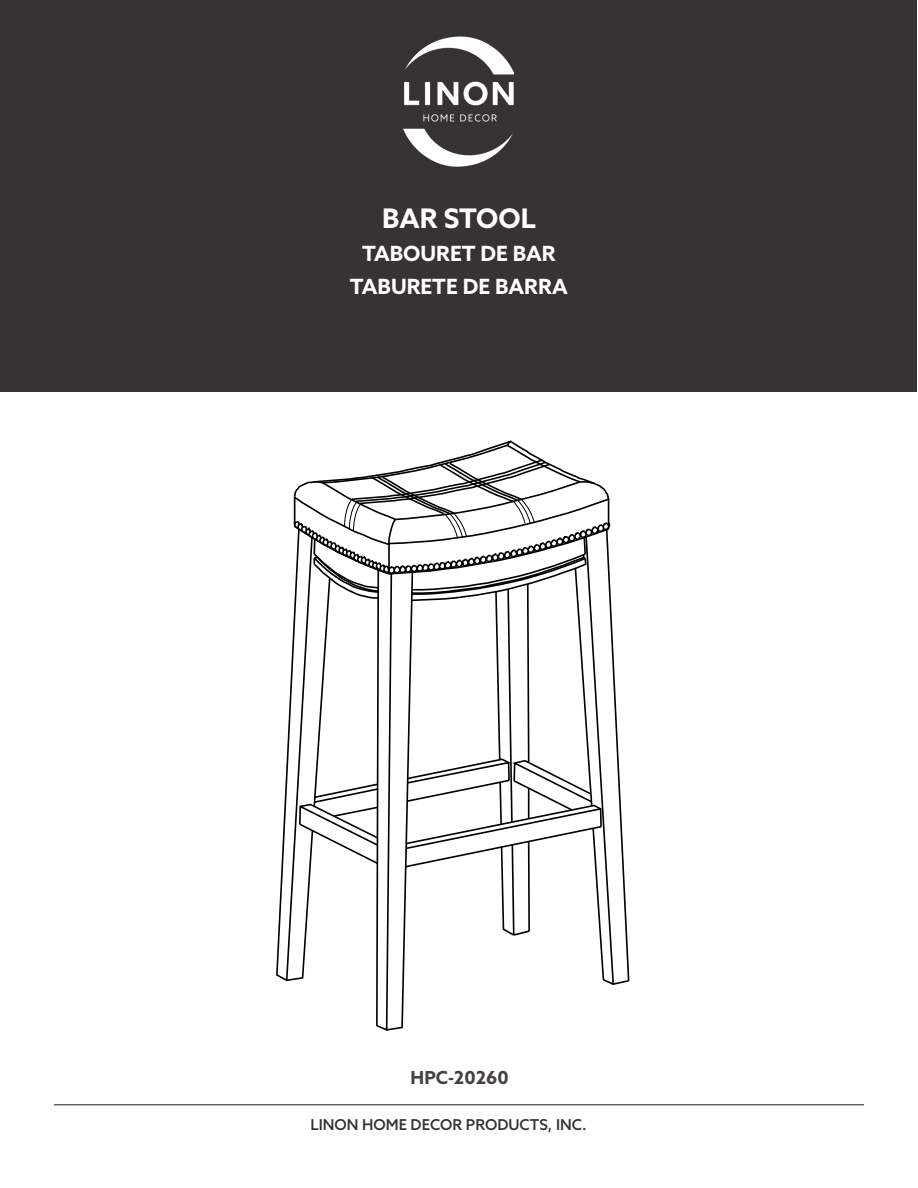
<style>
.page{position:relative;width:918px;height:1188px;background:#fff}
.page>*{position:absolute;margin:0;border:0;box-sizing:border-box;transform-origin:0 0}
.t1{font:700 27px "Azo Sans";color:#fff}
.t2{font:700 21px/33px "Azo Sans";color:#fff;text-align:center}
.t3{font:700 18px "Azo Sans";color:#464142}
.t4{font:500 15px "Azo Sans";color:#373233}
</style>
<div class="page">
<div style="left:1px;top:0;width:916px;height:392px;background:#373233"></div>
<img style="left:403px;top:36px;width:110px;height:131px">
<hr style="left:54px;top:1104px;width:810px;height:1px;background:#373233">
<svg style="left:276px;top:440px;width:354px;height:591px"></svg>
<p class="t1" style="left:382px;top:205px;width:155px">BAR STOOL</p>
<p class="t2" style="left:350px;top:237px;width:219px">TABOURET DE BAR<br>TABURETE DE BARRA</p>
<p class="t3" style="left:411px;top:1066px;width:100px">HPC-20260</p>
<p class="t4" style="left:310px;top:1115px;width:278px">LINON HOME DECOR PRODUCTS, INC.</p>
</div>
